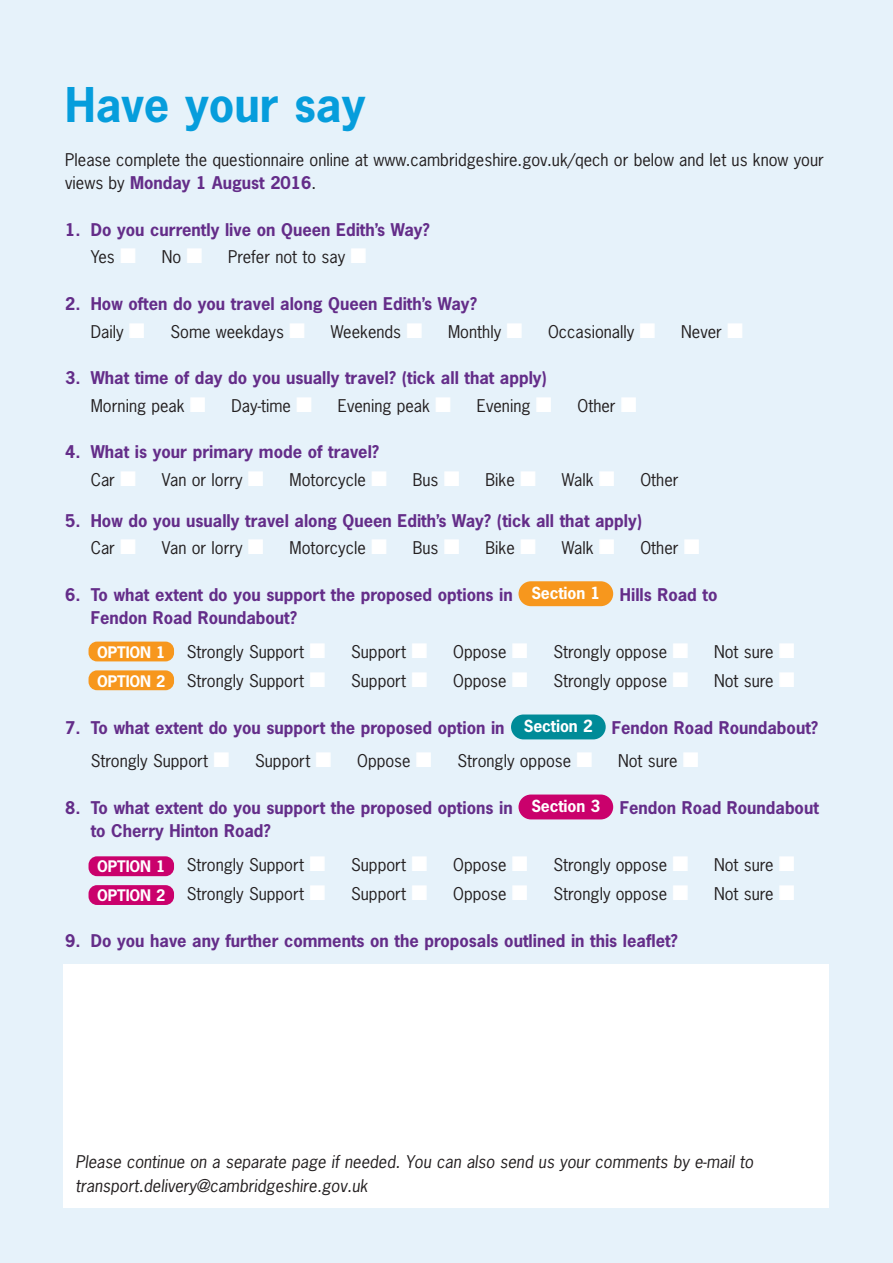
<style>
.page{position:relative;width:893px;height:1263px;background:#e6f2fa}
.page>*{position:absolute;margin:0;border:0;box-sizing:border-box;transform-origin:0 0}
.t1{font:700 45px "News Gothic";color:#069ddc}
.t2{font:16.5px/33.8px "News Gothic";color:#231f20}
.t3{font:700 16.5px/27.8px "News Gothic";color:#642d89}
.t4{font:italic 16.5px/23.2px "News Gothic";color:#231f20}
.t5{font:700 15.75px "News Gothic";letter-spacing:-.005em;color:#fff}
.t6{font:700 15px/28.8px "News Gothic";letter-spacing:-.005em;color:#fff}
.s1{font-weight:700;color:#642d89}
.s2{font-weight:400;color:#231f20}
.s3{color:#fff}
</style>
<div class="page">
<div style="left:64px;top:964px;width:765px;height:244px;background:#fff"></div>
<div style="left:518px;top:581px;width:95px;height:25px;background:#f7971d;border-radius:12px"></div>
<div style="left:518px;top:794px;width:95px;height:25px;background:#ca016c;border-radius:12px"></div>
<div style="left:511px;top:714px;width:95px;height:25px;background:#008b98;border-radius:12px"></div>
<div style="left:89px;top:642px;width:85px;height:19px;background:#f7971d;border-radius:9px"></div>
<div style="left:89px;top:670px;width:85px;height:20px;background:#f7971d;border-radius:9px"></div>
<div style="left:89px;top:856px;width:85px;height:20px;background:#ca016c;border-radius:9px"></div>
<div style="left:89px;top:885px;width:85px;height:20px;background:#ca016c;border-radius:9px"></div>
<h1 class="t1" style="left:65px;top:80px;width:302px">Have your say</h1>
<p class="t2" style="left:65px;top:148px;width:760px;line-height:23.2px">Please complete the questionnaire online at www.cambridgeshire.gov.uk/qech or below and let us know your views by <span class="s1">Monday 1 August 2016</span>.</p>
<p class="t3" style="left:91px;top:216px;width:341px;text-indent:-26px">1. Do you currently live on Queen Edith’s Way?<br><span class="s2">Yes</span> <span class="s3">■</span> <span class="s2">No</span> <span class="s3">■</span> <span class="s2">Prefer not to say</span> <span class="s3">■</span></p>
<p class="t2" style="left:91px;top:290px;width:654px;line-height:27.8px;text-indent:-26px"><span class="s1">2. How often do you travel along Queen Edith’s Way?<br></span>Daily <span class="s3">■</span> Some weekdays <span class="s3">■</span> Weekends <span class="s3">■</span> Monthly <span class="s3">■</span> Occasionally <span class="s3">■</span> Never <span class="s3">■</span></p>
<p class="t3" style="left:91px;top:364px;width:548px;text-indent:-26px">3. What time of day do you usually travel? (tick all that apply)<br><span class="s2">Morning peak</span> <span class="s3">■</span> <span class="s2">Day-time</span> <span class="s3">■</span> <span class="s2">Evening peak</span> <span class="s3">■</span> <span class="s2">Evening</span> <span class="s3">■</span> <span class="s2">Other</span> <span class="s3">■</span></p>
<p class="t2" style="left:91px;top:439px;width:589px;line-height:27.8px;text-indent:-26px"><span class="s1">4. What is your primary mode of travel?<br></span>Car <span class="s3">■</span> Van or lorry <span class="s3">■</span> Motorcycle <span class="s3">■</span> Bus <span class="s3">■</span> Bike <span class="s3">■</span> Walk <span class="s3">■</span> Other</p>
<p class="t3" style="left:91px;top:507px;width:610px;text-indent:-26px">5. How do you usually travel along Queen Edith’s Way? (tick all that apply)<br><span class="s2">Car</span> <span class="s3">■</span> <span class="s2">Van or lorry</span> <span class="s3">■</span> <span class="s2">Motorcycle</span> <span class="s3">■</span> <span class="s2">Bus</span> <span class="s3">■</span> <span class="s2">Bike</span> <span class="s3">■</span> <span class="s2">Walk</span> <span class="s3">■</span> <span class="s2">Other</span> <span class="s3">■</span></p>
<p class="t3" style="left:65px;top:581px;width:449px">6. To what extent do you support the proposed options in</p>
<p class="t3" style="left:620px;top:581px;width:99px">Hills Road to</p>
<p class="t2" style="left:187px;top:601px;width:610px;text-indent:-96px"><span class="s1">Fendon Road Roundabout?<br></span>Strongly Support <span class="s3">■</span> Support <span class="s3">■</span> Oppose <span class="s3">■</span> Strongly oppose <span class="s3">■</span> Not sure <span class="s3">■</span></p>
<p class="t2" style="left:187px;top:664px;width:610px">Strongly Support <span class="s3">■</span> Support <span class="s3">■</span> Oppose <span class="s3">■</span> Strongly oppose <span class="s3">■</span> Not sure <span class="s3">■</span></p>
<p class="t3" style="left:65px;top:714px;width:441px">7. To what extent do you support the proposed option in</p>
<p class="t5" style="left:531px;top:584px;width:71px">Section 1</p>
<p class="t6" style="left:97px;top:638px;width:70px">OPTION 1<br>OPTION 2</p>
<p class="t5" style="left:524px;top:717px;width:71px">Section 2</p>
<p class="t2" style="left:91px;top:711px;width:729px;text-indent:521px"><span class="s1">Fendon Road Roundabout?<br></span>Strongly Support <span class="s3">■</span> Support <span class="s3">■</span> Oppose <span class="s3">■</span> Strongly oppose <span class="s3">■</span> Not sure <span class="s3">■</span></p>
<p class="t3" style="left:65px;top:794px;width:449px">8. To what extent do you support the proposed options in</p>
<p class="t3" style="left:620px;top:794px;width:200px">Fendon Road Roundabout</p>
<p class="t2" style="left:187px;top:814px;width:610px;text-indent:-96px"><span class="s1">to Cherry Hinton Road?<br></span>Strongly Support <span class="s3">■</span> Support <span class="s3">■</span> Oppose <span class="s3">■</span> Strongly oppose <span class="s3">■</span> Not sure <span class="s3">■</span></p>
<p class="t2" style="left:187px;top:877px;width:610px">Strongly Support <span class="s3">■</span> Support <span class="s3">■</span> Oppose <span class="s3">■</span> Strongly oppose <span class="s3">■</span> Not sure <span class="s3">■</span></p>
<p class="t3" style="left:65px;top:927px;width:614px">9. Do you have any further comments on the proposals outlined in this leaflet?</p>
<p class="t5" style="left:531px;top:797px;width:71px">Section 3</p>
<p class="t6" style="left:97px;top:853px;width:70px">OPTION 1<br>OPTION 2</p>
<p class="t4" style="left:75px;top:1151px;width:679px">Please continue on a separate page if needed. You can also send us your comments by e-mail to transport.delivery@cambridgeshire.gov.uk</p>
</div>
